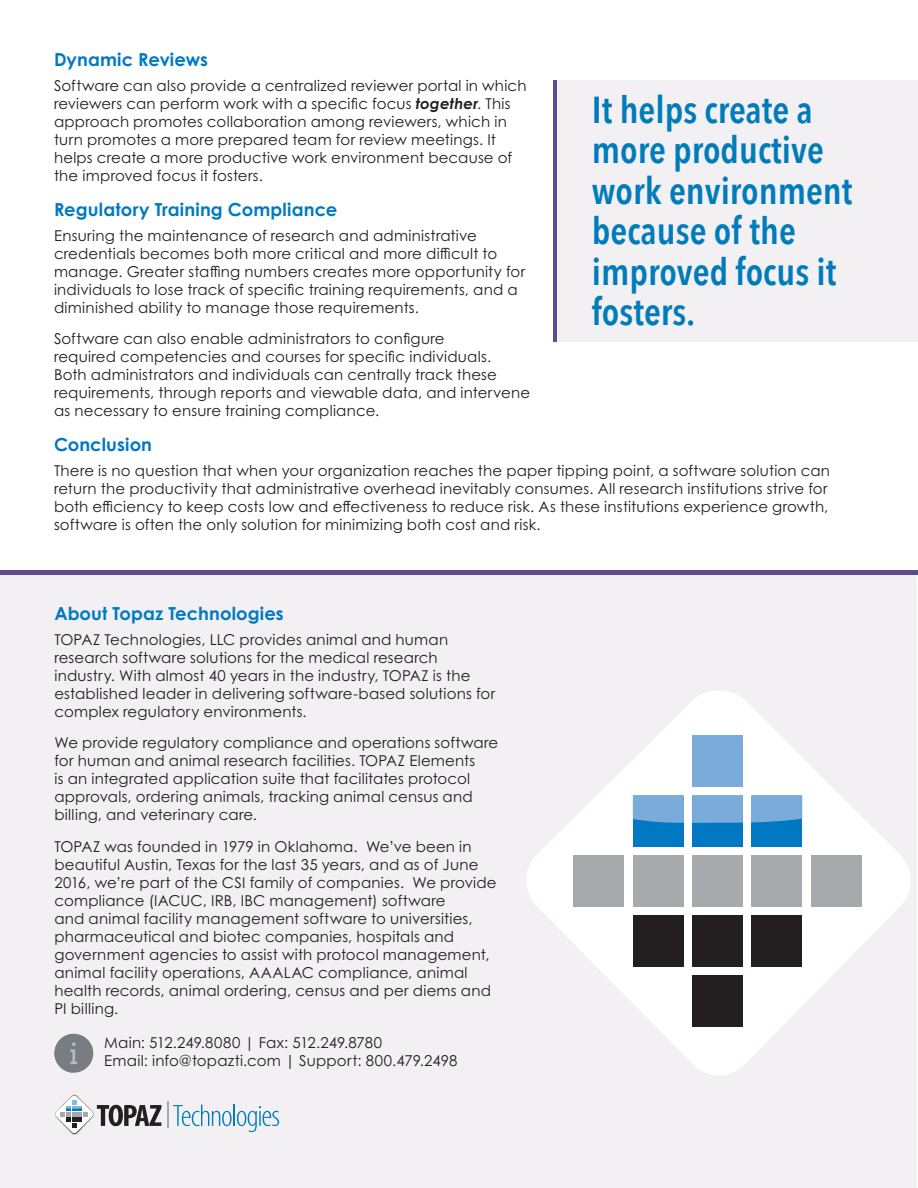
<style>
.page{position:relative;width:918px;height:1188px;background:#fff}
.page>*{position:absolute;margin:0;border:0;box-sizing:border-box;transform-origin:0 0}
.t1{font:600 37.5px/40.5px "Avenir Next Condensed";color:#007cbb}
.t2{font:700 18px "Century Gothic Pro";letter-spacing:.005em;color:#0079c2}
.t3{font:15px/18px "Century Gothic Pro";letter-spacing:.015em;color:#231f20}
.s1{font-weight:700;font-style:italic}
</style>
<div class="page">
<div style="left:0;top:574px;width:917px;height:614px;background:#f3f0f3"></div>
<svg style="left:168px;top:1102px;width:111px;height:30px"></svg>
<img style="left:71px;top:1095px;width:7px;height:40px">
<svg style="left:55px;top:1096px;width:106px;height:37px"></svg>
<div style="left:0;top:570px;width:917px;height:5px;background:#5f4c8d"></div>
<svg style="left:527px;top:804px;width:383px;height:271px"></svg>
<div style="left:667px;top:841px;width:96px;height:95px;background:#fff"></div>
<div style="left:692px;top:796px;width:51px;height:51px;background:#0079c2"></div>
<div style="left:633px;top:796px;width:51px;height:51px;background:#0079c2"></div>
<div style="left:751px;top:796px;width:51px;height:51px;background:#0079c2"></div>
<div style="left:811px;top:855px;width:51px;height:52px;background:#a8a9ad"></div>
<div style="left:692px;top:855px;width:51px;height:52px;background:#a8a9ad"></div>
<div style="left:633px;top:855px;width:51px;height:52px;background:#a8a9ad"></div>
<div style="left:574px;top:855px;width:50px;height:52px;background:#a8a9ad"></div>
<div style="left:751px;top:855px;width:51px;height:52px;background:#a8a9ad"></div>
<div style="left:692px;top:975px;width:51px;height:52px;background:#231f20"></div>
<div style="left:692px;top:915px;width:51px;height:52px;background:#231f20"></div>
<div style="left:633px;top:915px;width:51px;height:52px;background:#231f20"></div>
<div style="left:751px;top:915px;width:51px;height:52px;background:#231f20"></div>
<svg style="left:588px;top:691px;width:261px;height:132px"></svg>
<div style="left:554px;top:81px;width:364px;height:261px;background:#f3f0f3"></div>
<hr style="left:554px;top:81px;width:3px;height:261px;background:#5f4c8d">
<svg style="left:54px;top:1034px;width:39px;height:39px"></svg>
<p class="t2" style="left:54px;top:49px;width:155px">Dynamic Reviews</p>
<p class="t3" style="left:54px;top:76px;width:474px">Software can also provide a centralized reviewer portal in which reviewers can perform work with a specific focus <span class="s1">together</span>. This approach promotes collaboration among reviewers, which in turn promotes a more prepared team for review meetings. It helps create a more productive work environment because of the improved focus it fosters.</p>
<p class="t2" style="left:54px;top:198px;width:285px">Regulatory Training Compliance</p>
<p class="t3" style="left:54px;top:226px;width:473px">Ensuring the maintenance of research and administrative credentials becomes both more critical and more difficult to manage. Greater staffing numbers creates more opportunity for individuals to lose track of specific training requirements, and a diminished ability to manage those requirements.</p>
<p class="t3" style="left:54px;top:330px;width:478px">Software can also enable administrators to configure<br>required competencies and courses for specific individuals.<br>Both administrators and individuals can centrally track these requirements, through reports and viewable data, and intervene as necessary to ensure training compliance.</p>
<p class="t2" style="left:54px;top:434px;width:100px">Conclusion</p>
<p class="t3" style="left:54px;top:462px;width:778px">There is no question that when your organization reaches the paper tipping point, a software solution can return the productivity that administrative overhead inevitably consumes. All research institutions strive for both efficiency to keep costs low and effectiveness to reduce risk. As these institutions experience growth, software is often the only solution for minimizing both cost and risk.</p>
<p class="t1" style="left:592px;top:88px;width:262px">It helps create a more productive work environment because of the improved focus it fosters.</p>
<p class="t2" style="left:54px;top:602px;width:231px">About Topaz Technologies</p>
<p class="t3" style="left:54px;top:630px;width:442px">TOPAZ Technologies, LLC provides animal and human research software solutions for the medical research industry. With almost 40 years in the industry, TOPAZ is the established leader in delivering software-based solutions for complex regulatory environments.</p>
<p class="t3" style="left:54px;top:734px;width:445px">We provide regulatory compliance and operations software for human and animal research facilities. TOPAZ Elements<br>is an integrated application suite that facilitates protocol approvals, ordering animals, tracking animal census and billing, and veterinary care.</p>
<p class="t3" style="left:54px;top:837px;width:444px">TOPAZ was founded in 1979 in Oklahoma. We’ve been in beautiful Austin, Texas for the last 35 years, and as of June 2016, we’re part of the CSI family of companies. We provide compliance (IACUC, IRB, IBC management) software<br>and animal facility management software to universities, pharmaceutical and biotec companies, hospitals and government agencies to assist with protocol management, animal facility operations, AAALAC compliance, animal health records, animal ordering, census and per diems and PI billing.</p>
<p class="t3" style="left:104px;top:1034px;width:355px">Main: 512.249.8080 | Fax: 512.249.8780<br>Email: info@topazti.com | Support: 800.479.2498</p>
</div>
